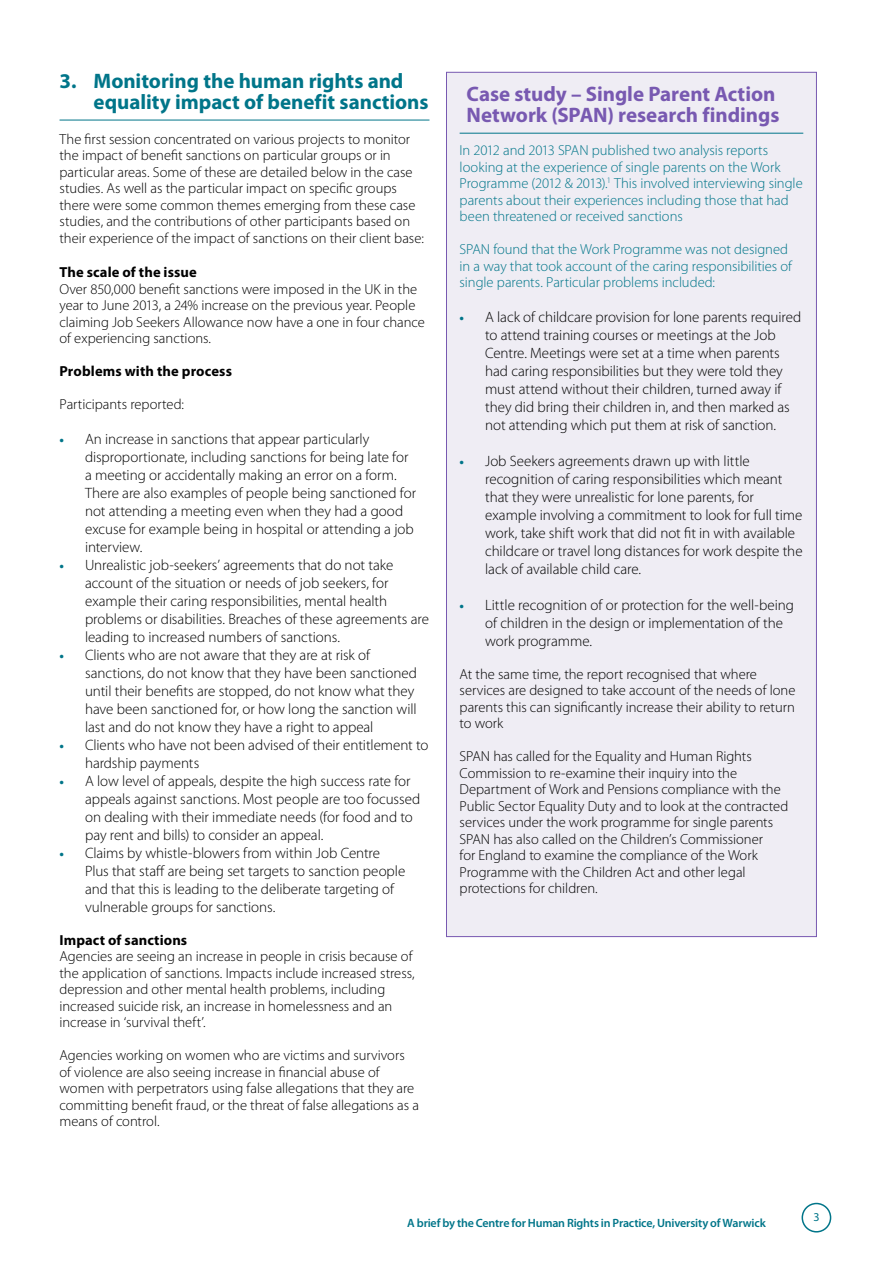
<style>
.page{position:relative;width:893px;height:1263px;background:#fff}
.page>*{position:absolute;margin:0;border:0;box-sizing:border-box;transform-origin:0 0}
.t1{font:700 21px/21px "Myriad Pro";letter-spacing:-.005em;color:#007589}
.t2{font:700 21px/21px "Myriad Pro";letter-spacing:-.005em;color:#7859b1}
.t3{font:300 15px/18px "Myriad Pro";letter-spacing:-.005em;color:#000}
.t4{font:300 14.55px/16.5px "Myriad Pro";letter-spacing:-.005em;color:#000}
.t5{font:300 14.55px/16.5px "Myriad Pro";letter-spacing:-.005em;color:#007589}
.t6{font:700 14.55px "Myriad Pro";letter-spacing:.005em;color:#000}
.t7{font:600 12px "Myriad Pro";letter-spacing:-.015em;color:#007589}
.t8{font:12px "Myriad Pro";color:#007589}
.s1{font-weight:700;font-size:13.5px;color:#007589}
</style>
<div class="page">
<div style="left:801px;top:1203px;width:30px;height:29px;border:2px solid #007589;border-radius:50%"></div>
<hr style="left:60px;top:120px;width:369px;height:1px;background:#007589">
<div style="left:446px;top:72px;width:370px;height:864px;background:#efedf4"></div>
<hr style="left:460px;top:133px;width:343px;height:1px;background:#007589">
<h1 class="t1" style="left:94px;top:71px;width:337px;text-indent:-34px">3. Monitoring the human rights and equality impact of benefit sanctions</h1>
<p class="t4" style="left:60px;top:131px;width:366px">The first session concentrated on various projects to monitor the impact of benefit sanctions on particular groups or in particular areas. Some of these are detailed below in the case studies. As well as the particular impact on specific groups there were some common themes emerging from these case studies, and the contributions of other participants based on their experience of the impact of sanctions on their client base:</p>
<p class="t6" style="left:60px;top:264px;width:139px">The scale of the issue</p>
<p class="t4" style="left:60px;top:281px;width:367px">Over 850,000 benefit sanctions were imposed in the UK in the year to June 2013, a 24% increase on the previous year. People claiming Job Seekers Allowance now have a one in four chance of experiencing sanctions.</p>
<p class="t6" style="left:60px;top:363px;width:174px">Problems with the process</p>
<p class="t4" style="left:60px;top:396px;width:126px">Participants reported:</p>
<p class="t3" style="left:85px;top:430px;width:333px;text-indent:-26px"><span class="s1">•</span> An increase in sanctions that appear particularly disproportionate, including sanctions for being late for a meeting or accidentally making an error on a form.<br>There are also examples of people being sanctioned for not attending a meeting even when they had a good excuse for example being in hospital or attending a job interview.</p>
<p class="t3" style="left:85px;top:556px;width:345px;text-indent:-26px"><span class="s1">•</span> Unrealistic job-seekers’ agreements that do not take account of the situation or needs of job seekers, for example their caring responsibilities, mental health problems or disabilities. Breaches of these agreements are leading to increased numbers of sanctions.</p>
<p class="t3" style="left:85px;top:646px;width:333px;text-indent:-26px"><span class="s1">•</span> Clients who are not aware that they are at risk of sanctions, do not know that they have been sanctioned until their benefits are stopped, do not know what they have been sanctioned for, or how long the sanction will last and do not know they have a right to appeal</p>
<p class="t3" style="left:85px;top:736px;width:345px;text-indent:-26px"><span class="s1">•</span> Clients who have not been advised of their entitlement to hardship payments</p>
<p class="t3" style="left:85px;top:772px;width:337px;text-indent:-26px"><span class="s1">•</span> A low level of appeals, despite the high success rate for appeals against sanctions. Most people are too focussed on dealing with their immediate needs (for food and to pay rent and bills) to consider an appeal.</p>
<p class="t3" style="left:85px;top:844px;width:322px;text-indent:-26px"><span class="s1">•</span> Claims by whistle-blowers from within Job Centre Plus that staff are being set targets to sanction people and that this is leading to the deliberate targeting of vulnerable groups for sanctions.</p>
<p class="t6" style="left:60px;top:931px;width:129px">Impact of sanctions</p>
<p class="t4" style="left:60px;top:948px;width:357px">Agencies are seeing an increase in people in crisis because of the application of sanctions. Impacts include increased stress, depression and other mental health problems, including increased suicide risk, an increase in homelessness and an increase in ‘survival theft’.</p>
<p class="t4" style="left:60px;top:1047px;width:361px">Agencies working on women who are victims and survivors of violence are also seeing increase in financial abuse of women with perpetrators using false allegations that they are committing benefit fraud, or the threat of false allegations as a means of control.</p>
<h1 class="t2" style="left:467px;top:84px;width:314px">Case study – Single Parent Action<br>Network (SPAN) research findings</h1>
<p class="t5" style="left:460px;top:142px;width:345px">In 2012 and 2013 SPAN published two analysis reports looking at the experience of single parents on the Work Programme (2012 &amp; 2013).<sup>1</sup> This involved interviewing single parents about their experiences including those that had been threatened or received sanctions</p>
<p class="t5" style="left:460px;top:241px;width:334px">SPAN found that the Work Programme was not designed in a way that took account of the caring responsibilities of single parents. Particular problems included:</p>
<p class="t3" style="left:485px;top:308px;width:318px;text-indent:-26px"><span class="s1">•</span> A lack of childcare provision for lone parents required to attend training courses or meetings at the Job Centre. Meetings were set at a time when parents had caring responsibilities but they were told they must attend without their children, turned away if they did bring their children in, and then marked as not attending which put them at risk of sanction.</p>
<p class="t3" style="left:485px;top:452px;width:319px;text-indent:-26px"><span class="s1">•</span> Job Seekers agreements drawn up with little recognition of caring responsibilities which meant that they were unrealistic for lone parents, for example involving a commitment to look for full time work, take shift work that did not fit in with available childcare or travel long distances for work despite the lack of available child care.</p>
<p class="t3" style="left:485px;top:596px;width:310px;text-indent:-26px"><span class="s1">•</span> Little recognition of or protection for the well-being of children in the design or implementation of the work programme.</p>
<p class="t4" style="left:460px;top:666px;width:337px">At the same time, the report recognised that where services are designed to take account of the needs of lone parents this can significantly increase their ability to return to work</p>
<p class="t4" style="left:460px;top:748px;width:330px">SPAN has called for the Equality and Human Rights Commission to re-examine their inquiry into the Department of Work and Pensions compliance with the Public Sector Equality Duty and to look at the contracted services under the work programme for single parents SPAN has also called on the Children’s Commissioner<br>for England to examine the compliance of the Work Programme with the Children Act and other legal protections for children.</p>
<p class="t7" style="left:407px;top:1216px;width:360px">A brief by the Centre for Human Rights in Practice, University of Warwick</p>
<p class="t8" style="left:813px;top:1210px;width:8px">3</p>
</div>
